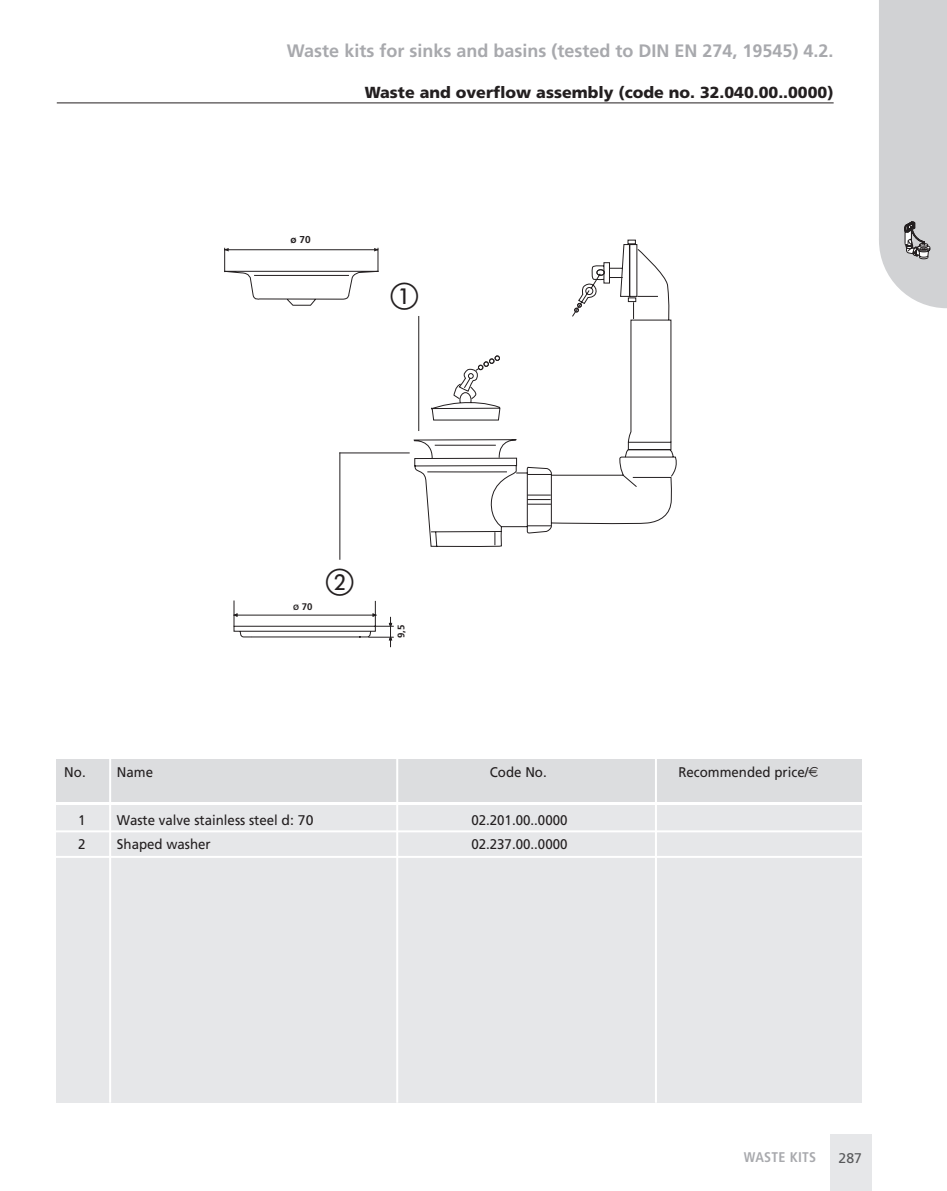
<style>
.page{position:relative;width:947px;height:1191px;background:#fff}
.page>*{position:absolute;margin:0;border:0;box-sizing:border-box;transform-origin:0 0}
.ETÜ-Ringe{font:28px "European Pi One";color:#231f20}
.t1{font:700 18px "Frutiger";color:#a8a9ad}
.Warengruppe_II{font:900 16px "Frutiger";color:#231f20}
.Tabelle_Ersatzteile{font:14px "Frutiger";color:#231f20;scale:.95 1}
.t2{font:700 condensed 14px "Frutiger";letter-spacing:.02em;color:#a8a9ad}
.t3{font:14px "Frutiger";color:#57585a}
.t4{font:700 10px "Frutiger";color:#231f20}
.t5{font:700 9.6px "Frutiger";color:#231f20}
.s1{font-size:7.6px}
.s2{font-family:"Euro Collection"}
</style>
<div class="page">
<div style="left:830px;top:1134px;width:41px;height:57px;background:#e6e7e9"></div>
<hr style="left:57px;top:103px;width:776px;height:1px;background:#231f20">
<div style="left:57px;top:759px;width:805px;height:43px;background:#dcdddf"></div>
<div style="left:56px;top:805px;width:806px;height:297px;background:#e6e7e9"></div>
<hr style="left:109px;top:757px;width:2px;height:345px;background:#fff">
<hr style="left:396px;top:757px;width:2px;height:345px;background:#fff">
<hr style="left:655px;top:757px;width:2px;height:345px;background:#fff">
<svg style="left:879px;top:0;width:68px;height:308px;background:#d0d1d3"></svg>
<hr style="left:52px;top:830px;width:817px;height:2px;background:#fff">
<hr style="left:52px;top:856px;width:817px;height:2px;background:#fff">
<svg style="left:233px;top:600px;width:161px;height:47px"></svg>
<svg style="left:224px;top:248px;width:155px;height:58px"></svg>
<hr style="left:339px;top:452px;width:71px;height:1px;background:#231f20">
<hr style="left:339px;top:452px;width:1px;height:108px;background:#231f20">
<svg style="left:413px;top:239px;width:264px;height:308px"></svg>
<svg style="left:571px;top:269px;width:34px;height:49px"></svg>
<svg style="left:527px;top:494px;width:24px;height:11px"></svg>
<svg style="left:527px;top:474px;width:24px;height:1px"></svg>
<svg style="left:527px;top:525px;width:24px;height:1px"></svg>
<p class="t1" style="left:287px;top:40px;width:548px">Waste kits for sinks and basins (tested to DIN EN 274, 19545) 4.2.</p>
<p class="Warengruppe_II" style="left:365px;top:82px;width:470px">Waste and overflow assembly (code no. 32.040.00..0000)</p>
<p class="t4" style="left:291px;top:233px;width:22px">ø 70</p>
<p class="ETÜ-Ringe" style="left:390px;top:281px;width:29px">a</p>
<p class="t5" style="left:293px;top:601px;width:21px"><span class="s1">Ø</span> 70</p>
<p class="ETÜ-Ringe" style="left:326px;top:568px;width:29px">b</p>
<p class="t5" style="left:395px;top:638px;width:15px;rotate:-90deg">9,5</p>
<p class="Tabelle_Ersatzteile" style="left:64px;top:764px;width:95px">No. Name</p>
<p class="Tabelle_Ersatzteile" style="left:490px;top:764px;width:61px">Code No.</p>
<p class="Tabelle_Ersatzteile" style="left:678px;top:764px;width:148px">Recommended price/<span class="s2">E</span></p>
<p class="Tabelle_Ersatzteile" style="left:78px;top:811px;width:9px">1</p>
<p class="Tabelle_Ersatzteile" style="left:117px;top:811px;width:208px">Waste valve stainless steel d: 70</p>
<p class="Tabelle_Ersatzteile" style="left:471px;top:811px;width:103px">02.201.00..0000</p>
<p class="Tabelle_Ersatzteile" style="left:78px;top:836px;width:9px">2</p>
<p class="Tabelle_Ersatzteile" style="left:117px;top:836px;width:100px">Shaped washer</p>
<p class="Tabelle_Ersatzteile" style="left:471px;top:836px;width:103px">02.237.00..0000</p>
<p class="t2" style="left:744px;top:1149px;width:74px">WASTE KITS</p>
<p class="t3" style="left:838px;top:1149px;width:25px">287</p>
</div>
